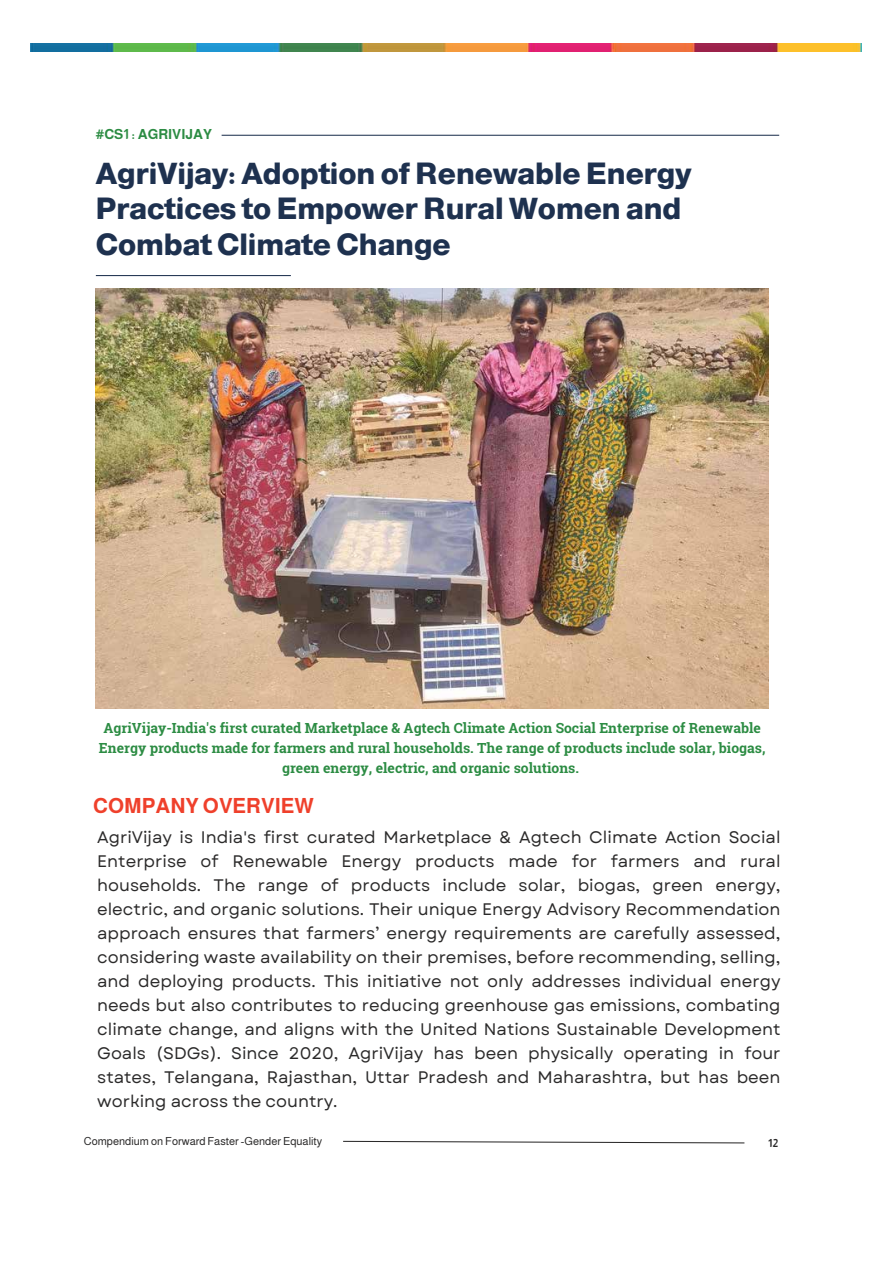
<style>
.page{position:relative;width:893px;height:1263px;background:#fff}
.page>*{position:absolute;margin:0;border:0;box-sizing:border-box;transform-origin:0 0}
.t1{font:800 29.85px/35.5px "Almarai";color:#1e314f}
.t2{font:700 20.85px "Almarai";color:#ef402b}
.t3{font:16.65px/24px "Garet";color:#2b2a2a;text-align:justify}
.t4{font:700 13.95px/19.8px "Roboto Slab";color:#2c8c43;text-align:center}
.t5{font:700 13.95px "Almarai";color:#2c8c43}
.t6{font:11.1px "Almarai";color:#2b2a2a}
.t7{font:700 11.1px "Almarai";color:#2b2a2a}
</style>
<div class="page">
<img style="left:96px;top:289px;width:672px;height:419px">
<hr style="left:221px;top:135px;width:558px;height:1px;background:#1e314f">
<hr style="left:96px;top:275px;width:195px;height:1px;background:#1e314f">
<img style="left:31px;top:44px;width:830px;height:7px">
<svg style="left:343px;top:1140px;width:402px;height:4px"></svg>
<p class="t5" style="left:96px;top:124px;width:118px">#CS1 : AGRIVIJAY</p>
<h1 class="t1" style="left:96px;top:156px;width:597px">AgriVijay: Adoption of Renewable Energy<br>Practices to Empower Rural Women and<br>Combat Climate Change</h1>
<p class="t4" style="left:99px;top:718px;width:668px">AgriVijay-India's first curated Marketplace &amp; Agtech Climate Action Social Enterprise of Renewable<br>Energy products made for farmers and rural households. The range of products include solar, biogas, green energy, electric, and organic solutions.</p>
<p class="t2" style="left:93px;top:790px;width:222px">COMPANY OVERVIEW</p>
<p class="t3" style="left:97px;top:825px;width:685px">AgriVijay is India's first curated Marketplace &amp; Agtech Climate Action Social Enterprise of Renewable Energy products made for farmers and rural households. The range of products include solar, biogas, green energy, electric, and organic solutions. Their unique Energy Advisory Recommendation approach ensures that farmers’ energy requirements are carefully assessed, considering waste availability on their premises, before recommending, selling, and deploying products. This initiative not only addresses individual energy needs but also contributes to reducing greenhouse gas emissions, combating climate change, and aligns with the United Nations Sustainable Development Goals (SDGs). Since 2020, AgriVijay has been physically operating in four states, Telangana, Rajasthan, Uttar Pradesh and Maharashtra, but has been working across the country.</p>
<p class="t6" style="left:84px;top:1133px;width:240px">Compendium on Forward Faster -Gender Equality</p>
<p class="t7" style="left:768px;top:1134px;width:11px">12</p>
</div>
